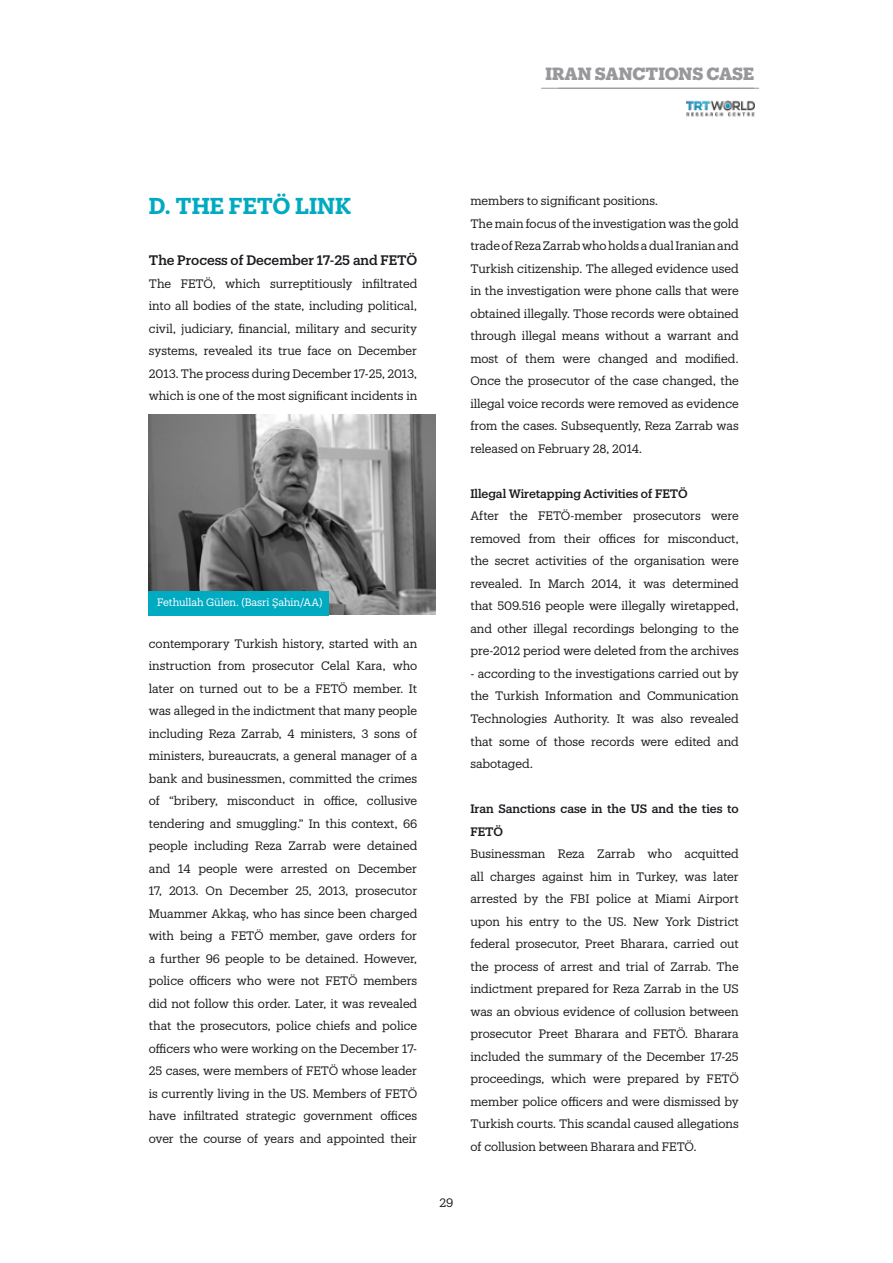
<style>
.page{position:relative;width:893px;height:1263px;background:#fff}
.page>*{position:absolute;margin:0;border:0;box-sizing:border-box;transform-origin:0 0}
.t1{font:600 22.5px "Produkt";color:#00aac1}
.t2{font:700 17.4px "Produkt";letter-spacing:-.005em;color:#98989c}
.t3{font:500 13.5px "Produkt";color:#1b1c20}
.t4{font:12px/22.5px "Produkt";letter-spacing:-.005em;color:#1b1c20;text-align:justify}
.t5{font:500 12px/22.5px "Produkt";letter-spacing:-.005em;color:#1b1c20}
.t6{font:10.5px "Produkt";color:#fff}
</style>
<div class="page">
<hr style="left:541px;top:88px;width:218px;height:1px;background:#98989c">
<img style="left:686px;top:100px;width:68px;height:17px">
<img style="left:149px;top:415px;width:287px;height:200px">
<div style="left:149px;top:591px;width:180px;height:24px;background:#00aac1"></div>
<h2 class="t2" style="left:546px;top:61px;width:210px">IRAN SANCTIONS CASE</h2>
<h1 class="t1" style="left:149px;top:190px;width:204px">D. THE FETÖ LINK</h1>
<p class="t3" style="left:149px;top:251px;width:270px">The Process of December 17-25 and FETÖ</p>
<p class="t4" style="left:149px;top:271px;width:270px">The FETÖ, which surreptitiously infiltrated into all bodies of the state, including political, civil, judiciary, financial, military and security systems, revealed its true face on December 2013. The process during December 17-25, 2013, which is one of the most significant incidents in</p>
<p class="t6" style="left:157px;top:595px;width:167px">Fethullah Gülen. (Basri Şahin/AA)</p>
<p class="t4" style="left:149px;top:631px;width:270px">contemporary Turkish history, started with an instruction from prosecutor Celal Kara, who later on turned out to be a FETÖ member. It was alleged in the indictment that many people including Reza Zarrab, 4 ministers, 3 sons of ministers, bureaucrats, a general manager of a bank and businessmen, committed the crimes of “bribery, misconduct in office, collusive tendering and smuggling.” In this context, 66 people including Reza Zarrab were detained and 14 people were arrested on December 17, 2013. On December 25, 2013, prosecutor Muammer Akkaş, who has since been charged with being a FETÖ member, gave orders for a further 96 people to be detained. However, police officers who were not FETÖ members did not follow this order. Later, it was revealed that the prosecutors, police chiefs and police officers who were working on the December 17- 25 cases, were members of FETÖ whose leader is currently living in the US. Members of FETÖ have infiltrated strategic government offices over the course of years and appointed their</p>
<p class="t4" style="left:470px;top:189px;width:270px;text-align:left">members to significant positions.<br>The main focus of the investigation was the gold trade of Reza Zarrab who holds a dual Iranian and Turkish citizenship. The alleged evidence used in the investigation were phone calls that were obtained illegally. Those records were obtained through illegal means without a warrant and most of them were changed and modified.<br>Once the prosecutor of the case changed, the illegal voice records were removed as evidence from the cases. Subsequently, Reza Zarrab was released on February 28, 2014.</p>
<p class="t5" style="left:470px;top:482px;width:219px">Illegal Wiretapping Activities of FETÖ</p>
<p class="t4" style="left:470px;top:504px;width:270px">After the FETÖ-member prosecutors were removed from their offices for misconduct, the secret activities of the organisation were revealed. In March 2014, it was determined that 509.516 people were illegally wiretapped, and other illegal recordings belonging to the pre-2012 period were deleted from the archives</p>
<p class="t4" style="left:470px;top:662px;width:270px">- according to the investigations carried out by the Turkish Information and Communication Technologies Authority. It was also revealed that some of those records were edited and sabotaged.</p>
<p class="t5" style="left:470px;top:797px;width:270px">Iran Sanctions case in the US and the ties to<br>FETÖ</p>
<p class="t4" style="left:470px;top:842px;width:270px">Businessman Reza Zarrab who acquitted all charges against him in Turkey, was later arrested by the FBI police at Miami Airport upon his entry to the US. New York District federal prosecutor, Preet Bharara, carried out the process of arrest and trial of Zarrab. The indictment prepared for Reza Zarrab in the US was an obvious evidence of collusion between prosecutor Preet Bharara and FETÖ. Bharara included the summary of the December 17-25 proceedings, which were prepared by FETÖ member police officers and were dismissed by Turkish courts. This scandal caused allegations of collusion between Bharara and FETÖ.</p>
<p class="t4" style="left:440px;top:1191px;width:15px">29</p>
</div>
